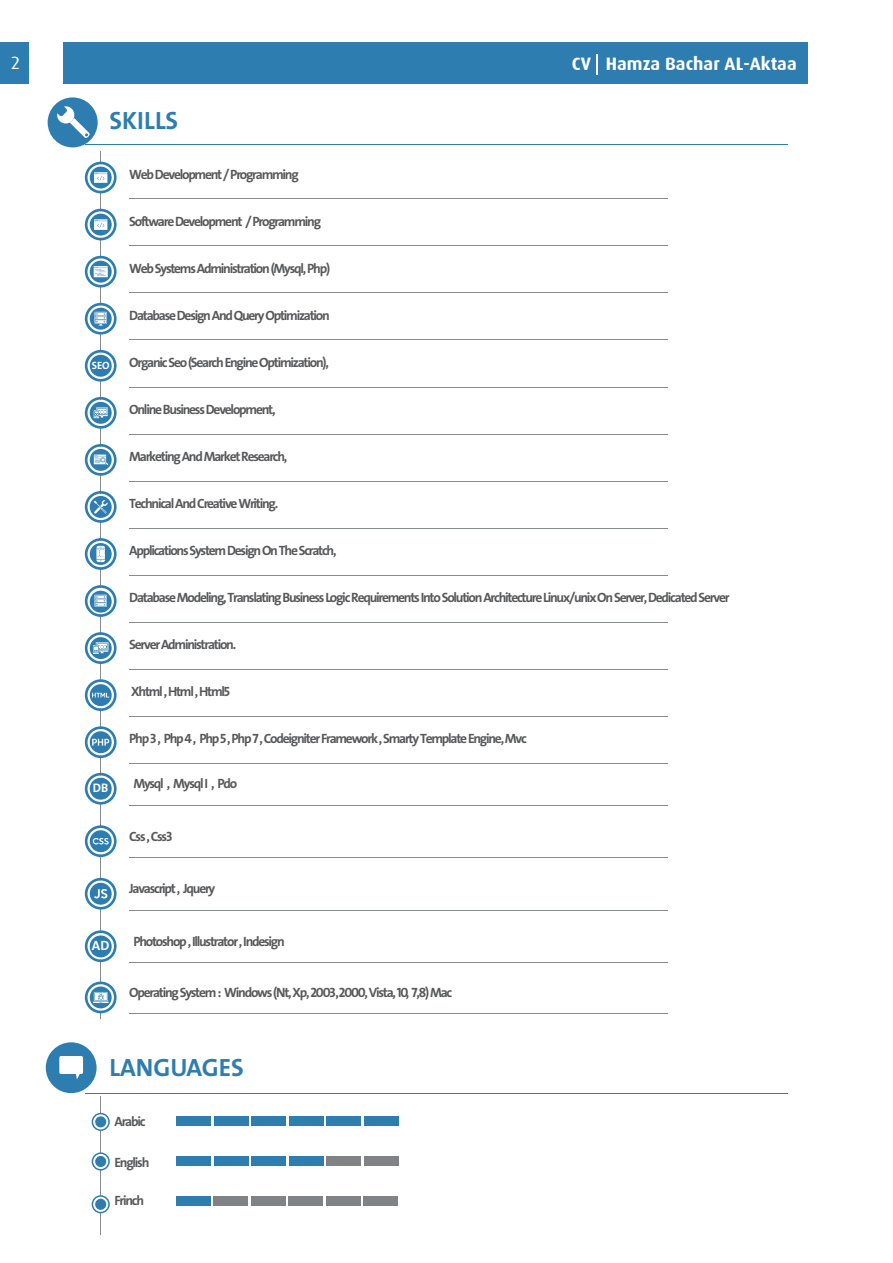
<style>
.page{position:relative;width:893px;height:1263px;background:#fff}
.page>*{position:absolute;margin:0;border:0;box-sizing:border-box;transform-origin:0 0}
.t1{font:700 25.05px "The Sans";color:#2e7db1}
.t2{font:700 18px "Dax";color:#fff}
.t3{font:18px "Dax";color:#fff}
.t4{font:700 13.5px "The Sans";letter-spacing:-.09em;color:#58595b}
.t5{font:700 13.5px "The Sans";color:#fff}
.t6{font:700 12.45px "The Sans";color:#fff}
.t7{font:700 10.65px "The Sans";color:#fff}
</style>
<div class="page">
<hr style="left:85px;top:145px;width:702px;height:1px;background:#2e7db1">
<hr style="left:85px;top:1093px;width:702px;height:1px;background:#2e7db1">
<hr style="left:129px;top:199px;width:539px;height:1px;background:#888b8b">
<hr style="left:101px;top:152px;width:1px;height:867px;background:#888b8b">
<hr style="left:129px;top:246px;width:539px;height:1px;background:#888b8b">
<hr style="left:129px;top:293px;width:539px;height:1px;background:#888b8b">
<hr style="left:129px;top:340px;width:539px;height:1px;background:#888b8b">
<hr style="left:129px;top:387px;width:539px;height:1px;background:#888b8b">
<svg style="left:85px;top:350px;width:32px;height:32px"></svg>
<hr style="left:129px;top:434px;width:539px;height:1px;background:#888b8b">
<hr style="left:129px;top:481px;width:539px;height:1px;background:#888b8b">
<hr style="left:129px;top:528px;width:539px;height:1px;background:#888b8b">
<hr style="left:129px;top:575px;width:539px;height:1px;background:#888b8b">
<hr style="left:129px;top:622px;width:539px;height:1px;background:#888b8b">
<hr style="left:129px;top:669px;width:539px;height:1px;background:#888b8b">
<hr style="left:129px;top:716px;width:539px;height:1px;background:#888b8b">
<hr style="left:129px;top:763px;width:539px;height:1px;background:#888b8b">
<hr style="left:129px;top:805px;width:539px;height:1px;background:#888b8b">
<svg style="left:85px;top:773px;width:32px;height:31px"></svg>
<hr style="left:129px;top:858px;width:539px;height:1px;background:#888b8b">
<hr style="left:129px;top:910px;width:539px;height:1px;background:#888b8b">
<hr style="left:129px;top:963px;width:539px;height:1px;background:#888b8b">
<svg style="left:85px;top:930px;width:32px;height:32px"></svg>
<hr style="left:129px;top:1014px;width:539px;height:1px;background:#888b8b">
<div style="left:48px;top:97px;width:50px;height:50px;background:#2e7db1;border-radius:50%"></div>
<svg style="left:57px;top:106px;width:33px;height:32px"></svg>
<div style="left:46px;top:1042px;width:51px;height:51px;background:#2e7db1;border-radius:50%"></div>
<svg style="left:59px;top:1056px;width:24px;height:23px"></svg>
<div style="left:177px;top:1116px;width:34px;height:10px;background:#2e7db1"></div>
<div style="left:214px;top:1116px;width:34px;height:10px;background:#2e7db1"></div>
<div style="left:252px;top:1116px;width:34px;height:10px;background:#2e7db1"></div>
<div style="left:289px;top:1116px;width:34px;height:10px;background:#2e7db1"></div>
<div style="left:327px;top:1116px;width:34px;height:10px;background:#2e7db1"></div>
<div style="left:364px;top:1116px;width:34px;height:10px;background:#2e7db1"></div>
<div style="left:177px;top:1156px;width:34px;height:10px;background:#2e7db1"></div>
<div style="left:214px;top:1156px;width:34px;height:10px;background:#2e7db1"></div>
<div style="left:252px;top:1156px;width:34px;height:10px;background:#2e7db1"></div>
<div style="left:289px;top:1156px;width:34px;height:10px;background:#2e7db1"></div>
<div style="left:327px;top:1156px;width:34px;height:10px;background:#808285"></div>
<div style="left:364px;top:1156px;width:34px;height:10px;background:#808285"></div>
<div style="left:176px;top:1196px;width:35px;height:10px;background:#2e7db1"></div>
<div style="left:214px;top:1196px;width:34px;height:10px;background:#808285"></div>
<div style="left:251px;top:1196px;width:35px;height:10px;background:#808285"></div>
<div style="left:289px;top:1196px;width:34px;height:10px;background:#808285"></div>
<div style="left:326px;top:1196px;width:34px;height:10px;background:#808285"></div>
<div style="left:364px;top:1196px;width:34px;height:10px;background:#808285"></div>
<hr style="left:101px;top:1096px;width:1px;height:138px;background:#888b8b">
<svg style="left:92px;top:1195px;width:18px;height:18px"></svg>
<div style="left:95px;top:1199px;width:11px;height:11px;background:#2e7db1;border-radius:50%"></div>
<svg style="left:92px;top:1152px;width:18px;height:18px"></svg>
<div style="left:95px;top:1156px;width:11px;height:11px;background:#2e7db1;border-radius:50%"></div>
<svg style="left:92px;top:1113px;width:18px;height:18px"></svg>
<div style="left:95px;top:1116px;width:11px;height:11px;background:#2e7db1;border-radius:50%"></div>
<div style="left:0;top:43px;width:29px;height:41px;background:#2e7db1"></div>
<div style="left:64px;top:43px;width:744px;height:41px;background:#2e7db1"></div>
<hr style="left:596px;top:54px;width:2px;height:21px;background:#fff">
<svg style="left:85px;top:162px;width:32px;height:31px"></svg>
<svg style="left:85px;top:209px;width:32px;height:31px"></svg>
<svg style="left:85px;top:256px;width:32px;height:31px"></svg>
<svg style="left:85px;top:303px;width:32px;height:32px"></svg>
<svg style="left:85px;top:585px;width:32px;height:32px"></svg>
<svg style="left:85px;top:491px;width:32px;height:32px"></svg>
<div style="left:90px;top:778px;width:22px;height:22px;background:#2e7db1;border-radius:50%"></div>
<div style="left:90px;top:355px;width:22px;height:22px;background:#2e7db1;border-radius:50%"></div>
<svg style="left:85px;top:397px;width:32px;height:32px"></svg>
<svg style="left:85px;top:444px;width:32px;height:32px"></svg>
<svg style="left:85px;top:538px;width:32px;height:32px"></svg>
<svg style="left:85px;top:632px;width:32px;height:32px"></svg>
<svg style="left:85px;top:679px;width:32px;height:32px"></svg>
<svg style="left:85px;top:825px;width:32px;height:32px"></svg>
<svg style="left:85px;top:878px;width:32px;height:31px"></svg>
<div style="left:90px;top:935px;width:22px;height:22px;background:#2e7db1;border-radius:50%"></div>
<svg style="left:85px;top:726px;width:32px;height:32px"></svg>
<svg style="left:85px;top:981px;width:32px;height:32px"></svg>
<h2 class="t3" style="left:11px;top:53px;width:11px">2</h2>
<h2 class="t2" style="left:572px;top:54px;width:226px">CV Hamza Bachar AL-Aktaa</h2>
<h1 class="t1" style="left:109px;top:105px;width:70px">SKILLS</h1>
<p class="t7" style="left:92px;top:358px;width:19px">SEO</p>
<p class="t6" style="left:93px;top:780px;width:17px">DB</p>
<p class="t5" style="left:92px;top:937px;width:19px">AD</p>
<p class="t4" style="left:129px;top:165px;width:171px">Web Development / Programming</p>
<p class="t4" style="left:129px;top:213px;width:193px">Software Development / Programming</p>
<p class="t4" style="left:129px;top:260px;width:202px">Web Systems Administration (Mysql, Php)</p>
<p class="t4" style="left:129px;top:307px;width:202px">Database Design And Query Optimization</p>
<p class="t4" style="left:129px;top:354px;width:201px">Organic Seo (Search Engine Optimization),</p>
<p class="t4" style="left:129px;top:401px;width:148px">Online Business Development,</p>
<p class="t4" style="left:129px;top:448px;width:160px">Marketing And Market Research,</p>
<p class="t4" style="left:129px;top:495px;width:150px">Technical And Creative Writing.</p>
<p class="t4" style="left:129px;top:542px;width:209px">Applications System Design On The Scratch,</p>
<p class="t4" style="left:129px;top:589px;width:602px">Database Modeling, Translating Business Logic Requirements Into Solution Architecture Linux/unix On Server, Dedicated Server</p>
<p class="t4" style="left:129px;top:636px;width:109px">Server Administration.</p>
<p class="t4" style="left:131px;top:683px;width:100px">Xhtml , Html , Html5</p>
<p class="t4" style="left:129px;top:730px;width:399px">Php 3 , Php 4 , Php 5 , Php 7 , Codeigniter Framework , Smarty Template Engine, Mvc</p>
<p class="t4" style="left:133px;top:775px;width:105px">Mysql , Mysql I , Pdo</p>
<p class="t4" style="left:129px;top:828px;width:45px">Css , Css3</p>
<p class="t4" style="left:129px;top:880px;width:88px">Javascript , Jquery</p>
<p class="t4" style="left:133px;top:933px;width:153px">Photoshop , Illustrator , Indesign</p>
<p class="t4" style="left:129px;top:984px;width:325px">Operating System : Windows (Nt, Xp, 2003,2000, Vista, 10, 7,8) Mac</p>
<h1 class="t1" style="left:109px;top:1051px;width:136px">LANGUAGES</h1>
<p class="t4" style="left:115px;top:1113px;width:33px">Arabic</p>
<p class="t4" style="left:115px;top:1154px;width:36px">English</p>
<p class="t4" style="left:115px;top:1192px;width:31px">Frinch</p>
</div>
